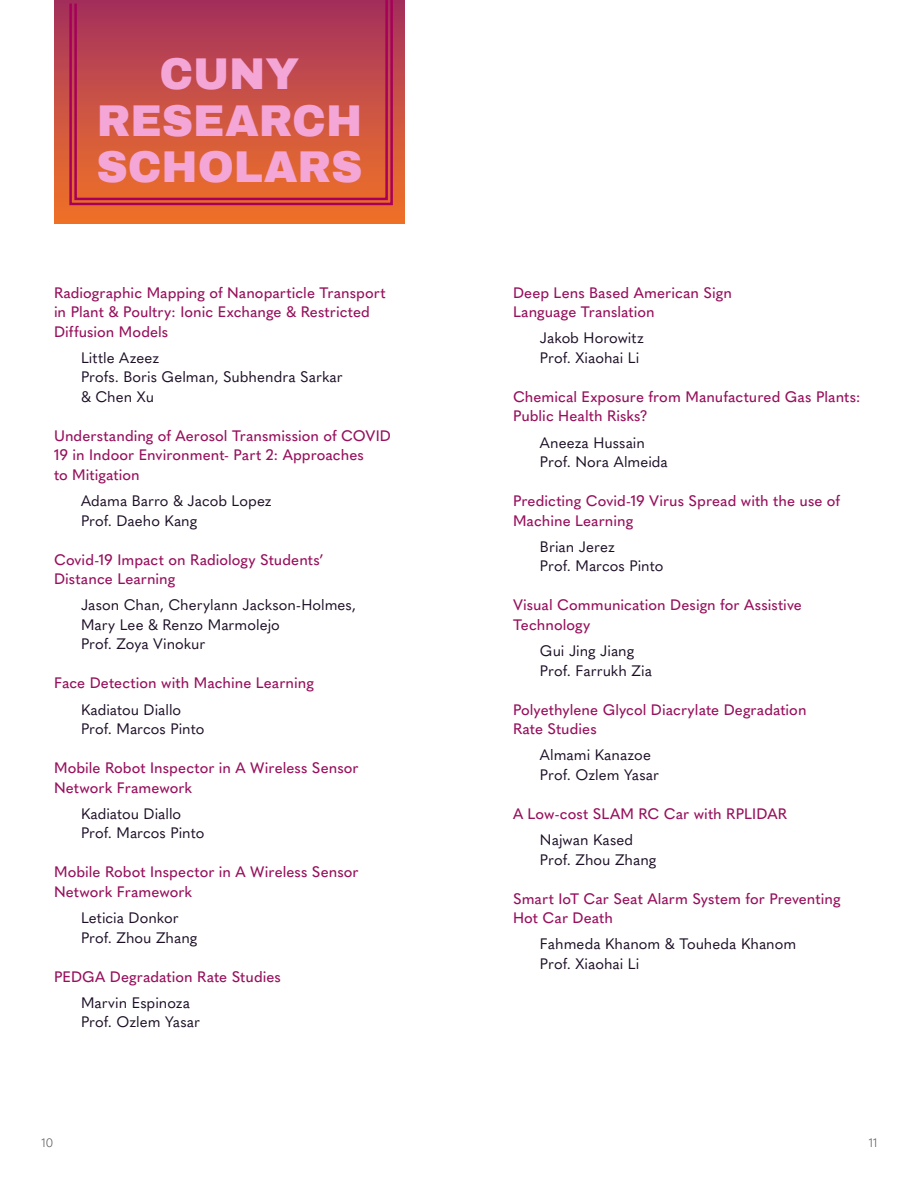
<style>
.page{position:relative;width:918px;height:1188px;background:#fff}
.page>*{position:absolute;margin:0;border:0;box-sizing:border-box;transform-origin:0 0}
.t1{font:900 43.5px/46.5px "Archivo";color:#f4a6d7;text-align:center}
.t2{font:500 15px/19.5px "Quasimoda";letter-spacing:.005em;color:#97105c}
.t3{font:15px/19.5px "Quasimoda";color:#1c0e25}
.t4{font:300 12px "Quasimoda";color:#4d4d4f}
</style>
<div class="page">
<div style="left:54px;top:0;width:351px;height:223px;background:linear-gradient(to bottom,#a5325e,#f27426)"></div>
<svg style="left:68px;top:0;width:326px;height:206px;background:#be2e49"></svg>
<svg style="left:73px;top:0;width:316px;height:201px;background:#c64d45"></svg>
<h1 class="t1" style="left:97px;top:51px;width:267px">CUNY<br>RESEARCH<br>SCHOLARS</h1>
<p class="t2" style="left:54px;top:282px;width:333px">Radiographic Mapping of Nanoparticle Transport in Plant &amp; Poultry: Ionic Exchange &amp; Restricted<br>Diffusion Models</p>
<p class="t3" style="left:81px;top:347px;width:263px">Little Azeez<br>Profs. Boris Gelman, Subhendra Sarkar &amp; Chen Xu</p>
<p class="t2" style="left:54px;top:425px;width:339px">Understanding of Aerosol Transmission of COVID<br>19 in Indoor Environment- Part 2: Approaches<br>to Mitigation</p>
<p class="t3" style="left:81px;top:490px;width:192px">Adama Barro &amp; Jacob Lopez<br>Prof. Daeho Kang</p>
<p class="t2" style="left:54px;top:549px;width:272px">Covid-19 Impact on Radiology Students’<br>Distance Learning</p>
<p class="t3" style="left:81px;top:594px;width:277px">Jason Chan, Cherylann Jackson-Holmes,<br>Mary Lee &amp; Renzo Marmolejo<br>Prof. Zoya Vinokur</p>
<p class="t2" style="left:54px;top:672px;width:261px">Face Detection with Machine Learning</p>
<p class="t3" style="left:81px;top:699px;width:125px">Kadiatou Diallo<br>Prof. Marcos Pinto</p>
<p class="t2" style="left:54px;top:757px;width:306px">Mobile Robot Inspector in A Wireless Sensor<br>Network Framework</p>
<p class="t3" style="left:81px;top:803px;width:125px">Kadiatou Diallo<br>Prof. Marcos Pinto</p>
<p class="t2" style="left:54px;top:861px;width:306px">Mobile Robot Inspector in A Wireless Sensor<br>Network Framework</p>
<p class="t3" style="left:81px;top:907px;width:118px">Leticia Donkor<br>Prof. Zhou Zhang</p>
<p class="t2" style="left:54px;top:966px;width:228px">PEDGA Degradation Rate Studies</p>
<p class="t3" style="left:81px;top:992px;width:121px">Marvin Espinoza<br>Prof. Ozlem Yasar</p>
<p class="t2" style="left:513px;top:282px;width:221px">Deep Lens Based American Sign<br>Language Translation</p>
<p class="t3" style="left:540px;top:327px;width:105px">Jakob Horowitz<br>Prof. Xiaohai Li</p>
<p class="t2" style="left:513px;top:386px;width:349px">Chemical Exposure from Manufactured Gas Plants:<br>Public Health Risks?</p>
<p class="t3" style="left:540px;top:432px;width:129px">Aneeza Hussain<br>Prof. Nora Almeida</p>
<p class="t2" style="left:513px;top:490px;width:329px">Predicting Covid-19 Virus Spread with the use of<br>Machine Learning</p>
<p class="t3" style="left:540px;top:536px;width:125px">Brian Jerez<br>Prof. Marcos Pinto</p>
<p class="t2" style="left:513px;top:594px;width:290px">Visual Communication Design for Assistive<br>Technology</p>
<p class="t3" style="left:540px;top:640px;width:114px">Gui Jing Jiang<br>Prof. Farrukh Zia</p>
<p class="t2" style="left:513px;top:699px;width:295px">Polyethylene Glycol Diacrylate Degradation<br>Rate Studies</p>
<p class="t3" style="left:540px;top:744px;width:121px">Almami Kanazoe<br>Prof. Ozlem Yasar</p>
<p class="t2" style="left:513px;top:803px;width:276px">A Low-cost SLAM RC Car with RPLIDAR</p>
<p class="t3" style="left:540px;top:829px;width:118px">Najwan Kased<br>Prof. Zhou Zhang</p>
<p class="t2" style="left:513px;top:888px;width:329px">Smart IoT Car Seat Alarm System for Preventing<br>Hot Car Death</p>
<p class="t3" style="left:540px;top:933px;width:258px">Fahmeda Khanom &amp; Touheda Khanom<br>Prof. Xiaohai Li</p>
<p class="t4" style="left:41px;top:1134px;width:13px">10</p>
<p class="t4" style="left:869px;top:1134px;width:10px">11</p>
</div>
